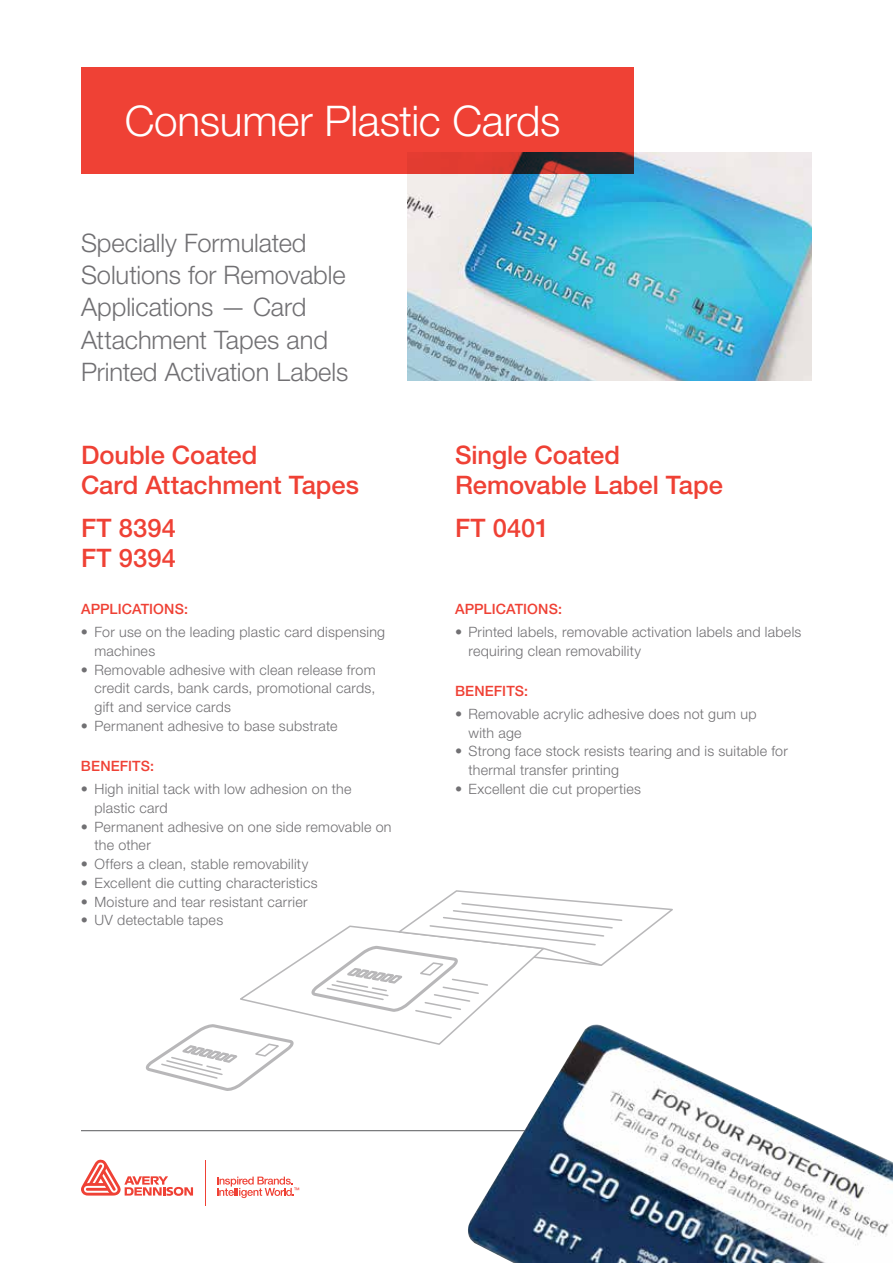
<style>
.page{position:relative;width:893px;height:1263px;background:#fff}
.page>*{position:absolute;margin:0;border:0;box-sizing:border-box;transform-origin:0 0}
.t1{font:300 42.3px "Helvetica Neue LT Std";letter-spacing:-.005em;color:#fff}
.t2{font:300 25.5px/32.2px "Helvetica Neue LT Std";letter-spacing:-.005em;color:#717073}
.t3{font:500 25.5px/30px "Helvetica Neue LT Std";color:#ef4135}
.t4{font:300 14.25px/18.8px "Helvetica Neue LT Std";letter-spacing:.02em;color:#717073}
.t5{font:500 14.25px "Helvetica Neue LT Std";letter-spacing:.01em;color:#ef4135}
</style>
<div class="page">
<img style="left:408px;top:152px;width:403px;height:229px">
<svg style="left:145px;top:890px;width:528px;height:200px"></svg>
<hr style="left:205px;top:1160px;width:1px;height:45px;background:#ef4135">
<svg style="left:217px;top:1176px;width:82px;height:22px"></svg>
<svg style="left:81px;top:1160px;width:112px;height:36px"></svg>
<div style="left:81px;top:67px;width:553px;height:107px;background:#ef4135"></div>
<hr style="left:81px;top:1130px;width:730px;height:1px;background:#58595b">
<img style="left:467px;top:1024px;width:426px;height:239px">
<h1 class="t1" style="left:125px;top:95px;width:437px">Consumer Plastic Cards</h1>
<h2 class="t2" style="left:81px;top:226px;width:269px">Specially Formulated<br>Solutions for Removable<br>Applications — Card<br>Attachment Tapes and<br>Printed Activation Labels</h2>
<h2 class="t3" style="left:81px;top:440px;width:279px">Double Coated<br>Card Attachment Tapes</h2>
<h2 class="t3" style="left:81px;top:513px;width:96px">FT 8394<br>FT 9394</h2>
<p class="t5" style="left:81px;top:600px;width:51px">applicat</p>
<p class="t5" style="left:149px;top:600px;width:40px">ions:</p>
<p class="t4" style="left:94px;top:622px;width:292px;text-indent:-13px">• For use on the leading plastic card dispensing machines</p>
<p class="t4" style="left:94px;top:660px;width:283px;text-align:justify;text-indent:-13px">• Removable adhesive with clean release from credit cards, bank cards, promotional cards, gift and service cards</p>
<p class="t4" style="left:81px;top:716px;width:258px">• Permanent adhesive to base substrate</p>
<p class="t5" style="left:81px;top:757px;width:75px">Benefits:</p>
<p class="t4" style="left:94px;top:779px;width:259px;text-indent:-13px">• High initial tack with low adhesion on the plastic card</p>
<p class="t4" style="left:94px;top:817px;width:299px;text-indent:-13px">• Permanent adhesive on one side removable on the other</p>
<p class="t4" style="left:81px;top:854px;width:229px">• Offers a clean, stable removability</p>
<p class="t4" style="left:81px;top:873px;width:238px">• Excellent die cutting characteristics</p>
<p class="t4" style="left:81px;top:892px;width:228px">• Moisture and tear resistant carrier</p>
<p class="t4" style="left:81px;top:910px;width:144px">• UV detectable tapes</p>
<h2 class="t3" style="left:455px;top:440px;width:269px">Single Coated<br>Removable Label Tape</h2>
<h2 class="t3" style="left:455px;top:513px;width:96px">FT 0401</h2>
<p class="t5" style="left:455px;top:600px;width:51px">applicat</p>
<p class="t5" style="left:523px;top:600px;width:40px">ions:</p>
<p class="t4" style="left:468px;top:622px;width:334px;text-indent:-13px">• Printed labels, removable activation labels and labels requiring clean removability</p>
<p class="t5" style="left:455px;top:682px;width:21px">BENE</p>
<p class="t5" style="left:494px;top:682px;width:36px">FITS:</p>
<p class="t4" style="left:468px;top:704px;width:290px;text-indent:-13px">• Removable acrylic adhesive does not gum up with age</p>
<p class="t4" style="left:468px;top:742px;width:321px;text-indent:-13px">• Strong face stock resists tearing and is suitable for thermal transfer printing</p>
<p class="t4" style="left:455px;top:779px;width:187px">• Excellent die cut properties</p>
</div>
